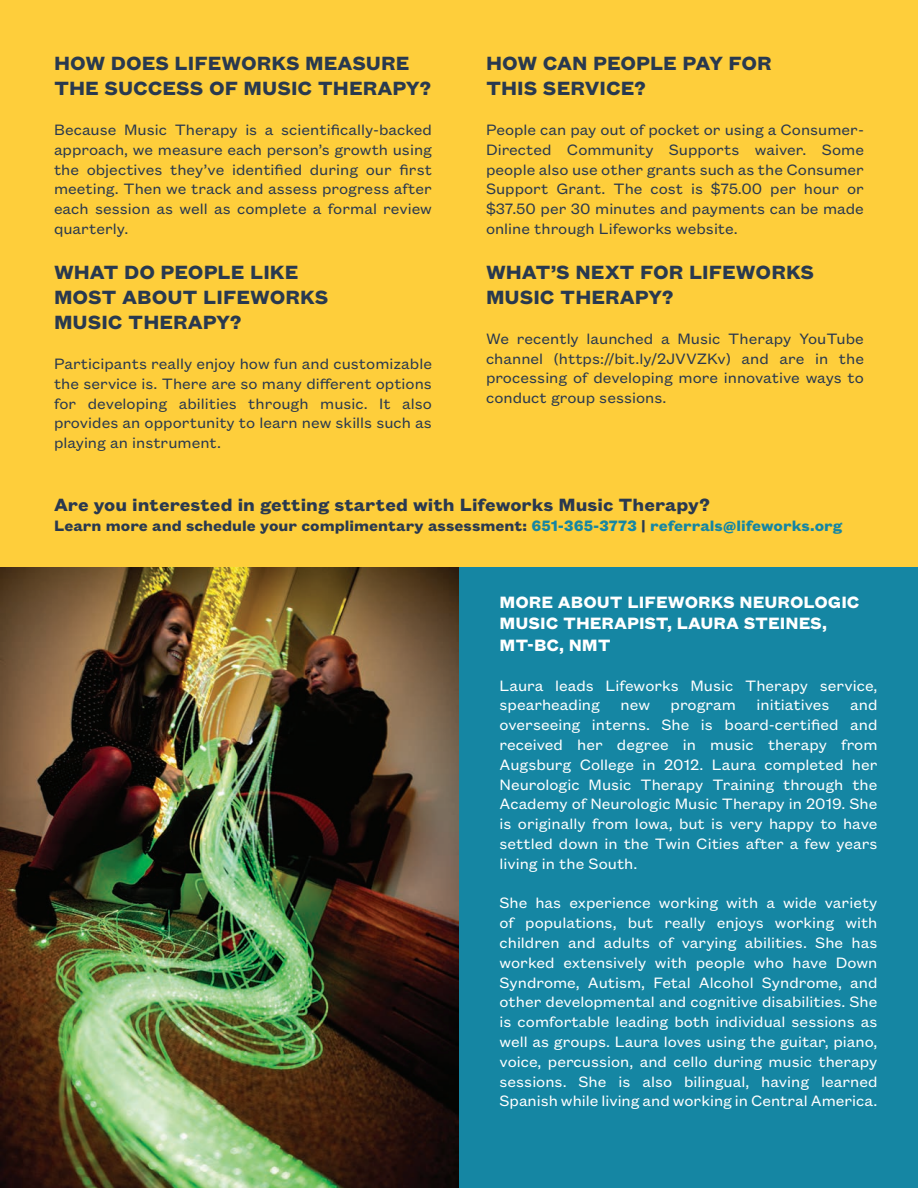
<style>
.page{position:relative;width:918px;height:1188px;background:#fff}
.page>*{position:absolute;margin:0;border:0;box-sizing:border-box;transform-origin:0 0}
.t1{font:700 21px/25.2px "Founders Grotesk Text";color:#29394f}
.t2{font:700 19.5px "Founders Grotesk Text";color:#2a394f}
.t3{font:700 18px/21.6px "Founders Grotesk Text";color:#fff}
.t4{font:16.5px/19.8px "Founders Grotesk Text";color:#fff;text-align:justify}
.t5{font:16.5px/19.8px "Founders Grotesk Text";color:#2a394f;text-align:justify}
.t6{font:700 16.5px "Founders Grotesk Text";color:#2a394f}
.s1{color:#1586a3}
.s2{color:#29394f}
</style>
<div class="page">
<div style="left:0;top:0;width:918px;height:584px;background:#fece3b"></div>
<div style="left:459px;top:567px;width:459px;height:621px;background:#1586a3"></div>
<img style="left:0;top:567px;width:459px;height:621px">
<p class="t1" style="left:54px;top:49px;width:379px">HOW DOES LIFEWORKS MEASURE<br>THE SUCCESS OF MUSIC THERAPY?</p>
<p class="t5" style="left:54px;top:119px;width:380px">Because Music Therapy is a scientifically-backed approach, we measure each person’s growth using the objectives they’ve identified during our first meeting. Then we track and assess progress after each session as well as complete a formal review quarterly.</p>
<p class="t1" style="left:54px;top:258px;width:276px">WHAT DO PEOPLE LIKE<br>MOST ABOUT LIFEWORKS<br>MUSIC THERAPY?</p>
<p class="t5" style="left:54px;top:353px;width:380px">Participants really enjoy how fun and customizable the service is. There are so many different options for developing abilities through music. It also provides an opportunity to learn new skills such as playing an instrument.</p>
<p class="t1" style="left:486px;top:49px;width:287px">HOW CAN PEOPLE PAY FOR<br>THIS SERVICE?</p>
<p class="t5" style="left:486px;top:119px;width:380px">People can pay out of pocket or using a Consumer-Directed Community Supports waiver. Some people also use other grants such as the Consumer Support Grant. The cost is $75.00 per hour or $37.50 per 30 minutes and payments can be made online through Lifeworks website.</p>
<p class="t1" style="left:486px;top:258px;width:330px">WHAT’S NEXT FOR LIFEWORKS<br>MUSIC THERAPY?</p>
<p class="t5" style="left:486px;top:327px;width:380px">We recently launched a Music Therapy YouTube channel (https://bit.ly/2JVVZKv) and are in the processing of developing more innovative ways to conduct group sessions.</p>
<p class="t2" style="left:54px;top:491px;width:658px">Are you interested in getting started with Lifeworks Music Therapy?</p>
<p class="t6" style="left:54px;top:514px;width:790px">Learn more and schedule your complimentary assessment: <span class="s1">651-365-3773</span> <span class="s2">|</span> <span class="s1">referrals@lifeworks.org</span></p>
<p class="t3" style="left:500px;top:590px;width:362px">MORE ABOUT LIFEWORKS NEUROLOGIC<br>MUSIC THERAPIST, LAURA STEINES,<br>MT-BC, NMT</p>
<p class="t4" style="left:500px;top:674px;width:380px">Laura leads Lifeworks Music Therapy service, spearheading new program initiatives and overseeing interns. She is board-certified and received her degree in music therapy from Augsburg College in 2012. Laura completed her Neurologic Music Therapy Training through the Academy of Neurologic Music Therapy in 2019. She is originally from Iowa, but is very happy to have settled down in the Twin Cities after a few years living in the South.</p>
<p class="t4" style="left:500px;top:892px;width:380px">She has experience working with a wide variety of populations, but really enjoys working with children and adults of varying abilities. She has worked extensively with people who have Down Syndrome, Autism, Fetal Alcohol Syndrome, and other developmental and cognitive disabilities. She is comfortable leading both individual sessions as well as groups. Laura loves using the guitar, piano, voice, percussion, and cello during music therapy sessions. She is also bilingual, having learned Spanish while living and working in Central America.</p>
</div>
